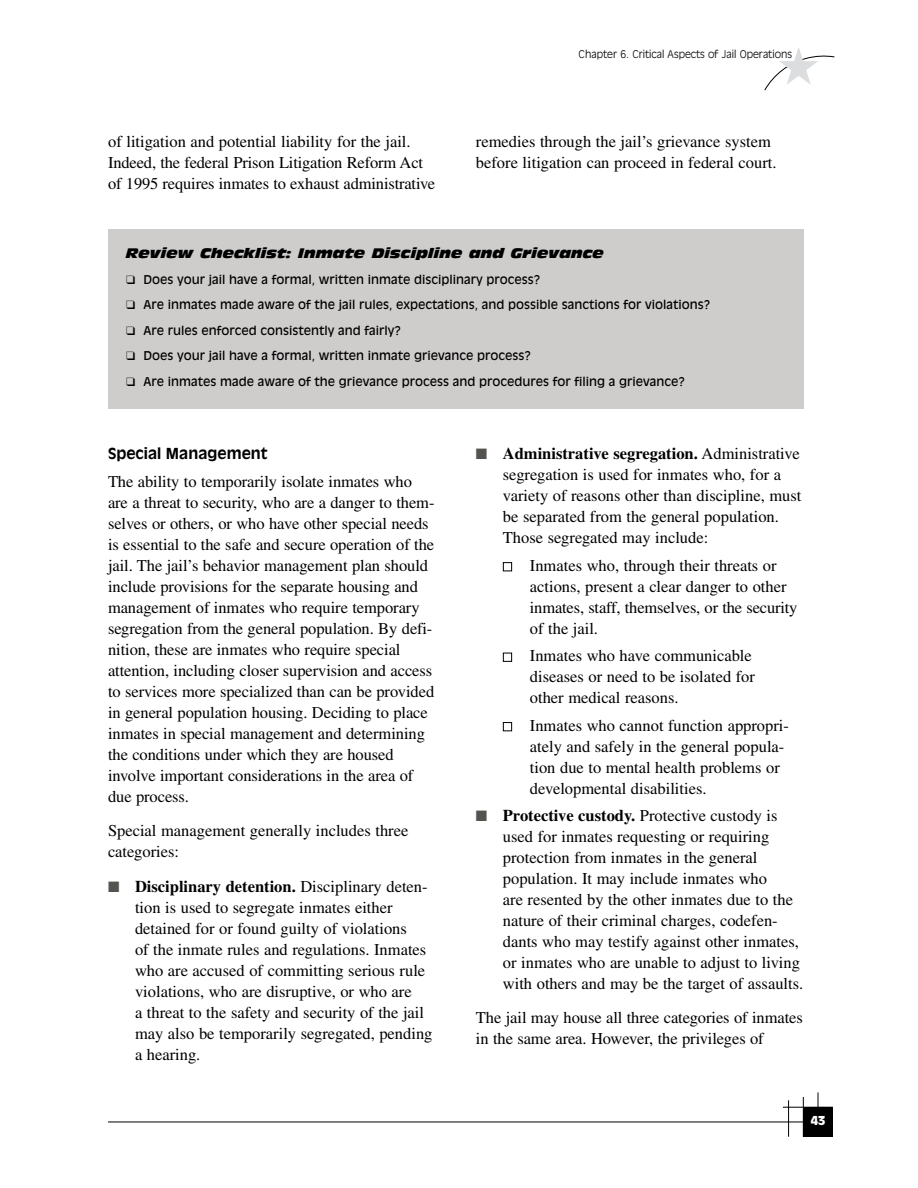
<style>
.page{position:relative;width:918px;height:1188px;background:#fff}
.page>*{position:absolute;margin:0;border:0;box-sizing:border-box;transform-origin:0 0}
.t1{font:16.5px/21px "Times";color:#000}
.t2{font:700 15px "Antique Olive";color:#000}
.t3{font:italic 13.5px "Antique Olive Nord";color:#000}
.t4{font:12px "Antique Olive";color:#000}
.t5{font:900 12px "Antique Olive";color:#fff}
.t6{font:300 10.5px "Antique Olive";color:#000}
.s1{color:#55534f}
.s2{font-weight:700}
</style>
<div class="page">
<div style="left:108px;top:230px;width:695px;height:179px;background:#cfcdcc"></div>
<svg style="left:764px;top:47px;width:71px;height:44px"></svg>
<hr style="left:818px;top:1092px;width:1px;height:45px;background:#000">
<hr style="left:803px;top:1097px;width:1px;height:40px;background:#000">
<hr style="left:788px;top:1100px;width:1px;height:37px;background:#000">
<hr style="left:783px;top:1107px;width:50px;height:1px;background:#000">
<hr style="left:108px;top:1122px;width:710px;height:1px;background:#000">
<div style="left:803px;top:1107px;width:30px;height:30px;background:#000"></div>
<p class="t6" style="left:579px;top:50px;width:215px">Chapter 6. Critical Aspects of Jail Operations</p>
<p class="t1" style="left:108px;top:132px;width:304px">of litigation and potential liability for the jail.</p>
<p class="t1" style="left:476px;top:132px;width:296px">remedies through the jail’s grievance system</p>
<p class="t1" style="left:108px;top:153px;width:316px">Indeed, the federal Prison Litigation Reform Act</p>
<p class="t1" style="left:476px;top:153px;width:302px">before litigation can proceed in federal court.</p>
<p class="t1" style="left:108px;top:174px;width:329px">of 1995 requires inmates to exhaust administrative</p>
<p class="t3" style="left:126px;top:247px;width:479px">Review Checklist: Inmate Discipline and Grievance</p>
<p class="t4" style="left:126px;top:275px;width:416px">■ Does your jail have a formal, written inmate disciplinary process?</p>
<p class="t4" style="left:126px;top:300px;width:586px">■ Are inmates made aware of the jail rules, expectations, and possible sanctions for violations?</p>
<p class="t4" style="left:126px;top:326px;width:277px">■ Are rules enforced consistently and fairly?</p>
<p class="t4" style="left:126px;top:351px;width:407px">■ Does your jail have a formal, written inmate grievance process?</p>
<p class="t4" style="left:126px;top:377px;width:561px">■ Are inmates made aware of the grievance process and procedures for filing a grievance?</p>
<h5 class="t2" style="left:108px;top:448px;width:161px">Special Management</h5>
<p class="t1" style="left:108px;top:473px;width:328px">The ability to temporarily isolate inmates who are a threat to security, who are a danger to them&shy;selves or others, or who have other special needs is essential to the safe and secure operation of the jail. The jail’s behavior management plan should include provisions for the separate housing and management of inmates who require temporary segregation from the general population. By defi&shy;nition, these are inmates who require special attention, including closer supervision and access to services more specialized than can be provided in general population housing. Deciding to place inmates in special management and determining the conditions under which they are housed involve important considerations in the area of due process.</p>
<p class="t1" style="left:108px;top:822px;width:302px">Special management generally includes three categories:</p>
<p class="t1" style="left:135px;top:878px;width:299px;text-indent:-27px"><span class="s1">❋</span> <span class="s2">Disciplinary detention.</span> Disciplinary deten&shy;tion is used to segregate inmates either detained for or found guilty of violations<br>of the inmate rules and regulations. Inmates who are accused of committing serious rule violations, who are disruptive, or who are<br>a threat to the safety and security of the jail may also be temporarily segregated, pending a hearing.</p>
<p class="t1" style="left:503px;top:445px;width:300px;text-indent:-27px"><span class="s1">❋</span> <span class="s2">Administrative segregation.</span> Administrative segregation is used for inmates who, for a variety of reasons other than discipline, must be separated from the general population.<br>Those segregated may include:</p>
<p class="t1" style="left:530px;top:557px;width:269px;text-indent:-27px">❋ Inmates who, through their threats or actions, present a clear danger to other inmates, staff, themselves, or the security of the jail.</p>
<p class="t1" style="left:530px;top:647px;width:227px;text-indent:-27px">❋ Inmates who have communicable diseases or need to be isolated for other medical reasons.</p>
<p class="t1" style="left:530px;top:717px;width:261px;text-indent:-27px">❋ Inmates who cannot function appropri&shy;ately and safely in the general popula&shy;tion due to mental health problems or developmental disabilities.</p>
<p class="t1" style="left:503px;top:807px;width:302px;text-indent:-27px"><span class="s1">❋</span> <span class="s2">Protective custody.</span> Protective custody is used for inmates requesting or requiring protection from inmates in the general population. It may include inmates who<br>are resented by the other inmates due to the nature of their criminal charges, codefen&shy;dants who may testify against other inmates, or inmates who are unable to adjust to living with others and may be the target of assaults.</p>
<p class="t1" style="left:476px;top:1009px;width:329px">The jail may house all three categories of inmates in the same area. However, the privileges of</p>
<p class="t5" style="left:811px;top:1116px;width:16px">43</p>
</div>
